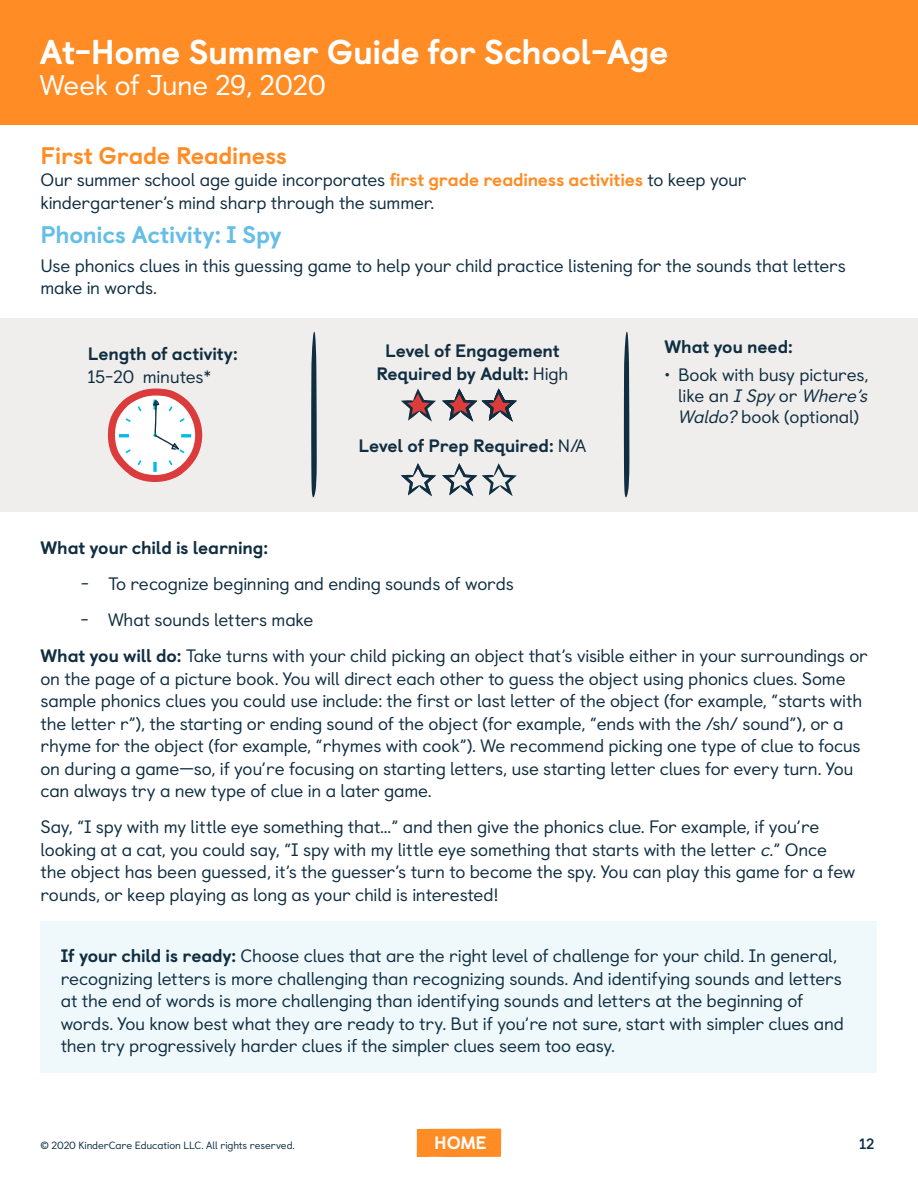
<style>
.page{position:relative;width:918px;height:1188px;background:#fff}
.page>*{position:absolute;margin:0;border:0;box-sizing:border-box;transform-origin:0 0}
.t1{font:800 34.5px "Castledown";letter-spacing:-.015em;color:#fff}
.t2{font:28.5px "Castledown";letter-spacing:-.015em;color:#fff}
.t3{font:800 24px "Castledown";letter-spacing:-.015em;color:#64bee6}
.t4{font:800 24px "Castledown";letter-spacing:-.01em;color:#ff8c24}
.t5{font:18px/22.5px "Castledown";letter-spacing:-.015em;color:#102e41}
.t6{font:800 18px/22.5px "Castledown";letter-spacing:-.015em;color:#102e41;text-align:center}
.t7{font:800 18px "Castledown";color:#fff}
.t8{font:700 15px "Castledown";color:#102e41}
.t9{font:10.5px "Castledown";letter-spacing:-.01em;color:#102e41}
.s1{font-weight:800;color:#ff8c24}
.s2{font-weight:400}
.s3{font-style:italic}
.s4{font-weight:800}
</style>
<div class="page">
<div style="left:417px;top:1129px;width:84px;height:28px;background:#ff8c24"></div>
<div style="left:0;top:0;width:918px;height:125px;background:#ff8c24"></div>
<div style="left:1px;top:318px;width:917px;height:193px;background:#f0eeec"></div>
<div style="left:40px;top:921px;width:838px;height:151px;background:#eff9fc"></div>
<svg style="left:311px;top:331px;width:6px;height:167px"></svg>
<svg style="left:624px;top:331px;width:5px;height:167px"></svg>
<svg style="left:401px;top:389px;width:35px;height:33px"></svg>
<svg style="left:401px;top:463px;width:35px;height:33px"></svg>
<svg style="left:442px;top:389px;width:75px;height:33px"></svg>
<svg style="left:442px;top:463px;width:75px;height:33px"></svg>
<svg style="left:108px;top:389px;width:94px;height:93px"></svg>
<h1 class="t1" style="left:40px;top:24px;width:630px">At-Home Summer Guide for School-Age</h1>
<h2 class="t2" style="left:40px;top:63px;width:288px">Week of June 29, 2020</h2>
<h3 class="t4" style="left:40px;top:136px;width:248px">First Grade Readiness</h3>
<p class="t5" style="left:40px;top:167px;width:708px">Our summer school age guide incorporates <span class="s1">first grade readiness activities</span> to keep your kindergartener’s mind sharp through the summer.</p>
<h3 class="t3" style="left:40px;top:214px;width:243px">Phonics Activity: I Spy</h3>
<p class="t5" style="left:40px;top:253px;width:807px">Use phonics clues in this guessing game to help your child practice listening for the sounds that letters make in words.</p>
<p class="t6" style="left:88px;top:341px;width:152px">Length of activity:</p>
<p class="t5" style="left:88px;top:363px;width:125px">15-20 minutes*</p>
<p class="t6" style="left:376px;top:338px;width:194px">Level of Engagement<br>Required by Adult: <span class="s2">High</span></p>
<p class="t6" style="left:359px;top:433px;width:229px">Level of Prep Required: <span class="s2">N/A</span></p>
<p class="t6" style="left:665px;top:334px;width:130px">What you need:</p>
<p class="t5" style="left:678px;top:362px;width:196px;line-height:21px;text-indent:-13px">• Book with busy pictures, l i ke a n <span class="s3">ISpy</span>o r <span class="s3">Where’s<br>Waldo?</span> book (optional)</p>
<p class="t6" style="left:40px;top:535px;width:229px">What your child is learning:</p>
<p class="t5" style="left:81px;top:571px;width:434px">- To recognize beginning and ending sounds of words</p>
<p class="t5" style="left:40px;top:600px;width:829px;line-height:36px;text-indent:40px">- What sounds letters make<br><span class="s4">What you will do:</span> Take turns with your child picking an object that’s visible either in your surroundings or</p>
<p class="t5" style="left:40px;top:666px;width:823px">on the page of a picture book. You will direct each other to guess the object using phonics clues. Some sample phonics clues you could use include: the first or last letter of the object (for example, “starts with the letter r”), the starting or ending sound of the object (for example, “ends with the /sh/ sound”), or a rhyme for the object (for example, “rhymes with cook”). We recommend picking one type of clue to focus on during a game—so, if you’re focusing on starting letters, use starting letter clues for every turn. You can always try a new type of clue in a later game.</p>
<p class="t5" style="left:40px;top:814px;width:816px">Say, “I spy with my little eye something that…” and then give the phonics clue. For example, if you’re looking at a cat, you could say, “I spy with my little eye something that starts with the letter <span class="s3">c</span>.” Once the object has been guessed, it’s the guesser’s turn to become the spy. You can play this game for a few rounds, or keep playing as long as your child is interested!</p>
<p class="t5" style="left:61px;top:943px;width:785px"><span class="s4">If your child is ready:</span> Choose clues that are the right level of challenge for your child. In general, recognizing letters is more challenging than recognizing sounds. And identifying sounds and letters at the end of words is more challenging than identifying sounds and letters at the beginning of words. You know best what they are ready to try. But if you’re not sure, start with simpler clues and then try progressively harder clues if the simpler clues seem too easy.</p>
<p class="t9" style="left:40px;top:1137px;width:256px">© 2020 KinderCare Education LLC. All rights reserved.</p>
<p class="t7" style="left:434px;top:1128px;width:54px">HOME</p>
<p class="t8" style="left:859px;top:1132px;width:17px">12</p>
</div>
